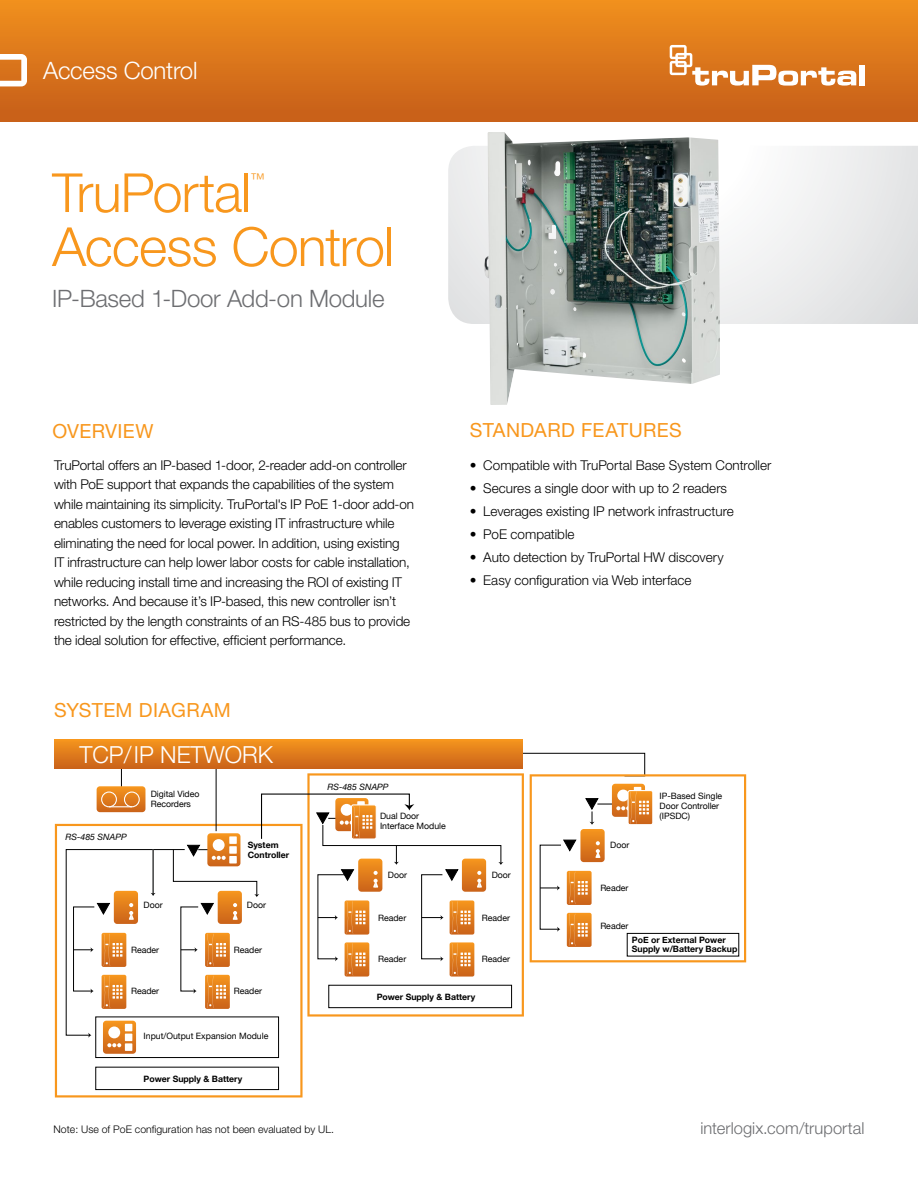
<style>
.page{position:relative;width:918px;height:1188px;background:#fff}
.page>*{position:absolute;margin:0;border:0;box-sizing:border-box;transform-origin:0 0}
.t1{font:300 54px "Helvetica Neue LT Pro";letter-spacing:-.02em;color:#f8971d}
.t2{font:300 24px "Helvetica Neue LT Pro";letter-spacing:-.015em;color:#6d6e71}
.t3{font:300 24px "Helvetica Neue LT Pro";letter-spacing:-.01em;color:#fff}
.t4{font:300 23.4px "Helvetica Neue";color:#fff}
.t5{font:19.5px "Helvetica Neue LT Pro";letter-spacing:.02em;color:#f8971d}
.t6{font:300 16.5px "Helvetica Neue LT Std";color:#6d6e71}
.t7{font:300 14.85px "Helvetica Neue LT Pro";color:#f8971d}
.t8{font:300 13.5px/19.5px "Helvetica Neue LT Pro";letter-spacing:-.01em;color:#000}
.t9{font:300 10.5px "Helvetica Neue LT Pro";color:#000}
.t10{font:8.7px/9.9px "Helvetica Neue";color:#000}
.t11{font:700 8.7px/9.9px "Helvetica Neue";color:#000}
.t12{font:italic 8.7px "Helvetica Neue";color:#000}
</style>
<div class="page">
<div style="left:0;top:0;width:918px;height:122px;background:linear-gradient(to bottom,#f1901d,#c65e19)"></div>
<svg style="left:0;top:54px;width:27px;height:32px"></svg>
<svg style="left:448px;top:146px;width:470px;height:178px"></svg>
<svg style="left:670px;top:45px;width:186px;height:41px"></svg>
<div style="left:859px;top:65px;width:6px;height:20px;background:#fff"></div>
<svg style="left:55px;top:824px;width:248px;height:274px"></svg>
<div style="left:96px;top:1017px;width:183px;height:41px;background:#fff"></div>
<div style="left:95px;top:1017px;width:184px;height:41px;border:1px solid #000"></div>
<div style="left:96px;top:1067px;width:183px;height:23px;background:#fff"></div>
<div style="left:95px;top:1067px;width:184px;height:23px;border:1px solid #000"></div>
<div style="left:54px;top:739px;width:468px;height:29px;background:linear-gradient(to right,#ea881c,#eb8a1d)"></div>
<svg style="left:66px;top:753px;width:680px;height:301px"></svg>
<img style="left:484px;top:132px;width:236px;height:273px">
<h2 class="t3" style="left:43px;top:56px;width:156px">Access Control</h2>
<h1 class="t1" style="left:52px;top:160px;width:201px">TruPortal</h1>
<p class="t7" style="left:250px;top:170px;width:16px">™</p>
<h1 class="t1" style="left:52px;top:214px;width:343px">Access Control</h1>
<h2 class="t2" style="left:52px;top:283px;width:334px">IP-Based 1-Door Add-on Module</h2>
<h3 class="t5" style="left:52px;top:419px;width:103px">OVERVIEW</h3>
<h3 class="t5" style="left:470px;top:418px;width:213px">STANDARD FEATURES</h3>
<p class="t8" style="left:470px;top:455px;width:303px">• Compatible with TruPortal Base System Controller</p>
<p class="t8" style="left:470px;top:478px;width:259px">• Secures a single door with up to 2 readers</p>
<p class="t8" style="left:470px;top:501px;width:266px">• Leverages existing IP network infrastructure</p>
<p class="t8" style="left:470px;top:524px;width:106px">• PoE compatible</p>
<p class="t8" style="left:470px;top:547px;width:255px">• Auto detection by TruPortal HW discovery</p>
<p class="t8" style="left:470px;top:570px;width:223px">• Easy configuration via Web interface</p>
<p class="t8" style="left:54px;top:455px;width:362px">TruPortal offers an IP-based 1-door, 2-reader add-on controller with PoE support that expands the capabilities of the system while maintaining its simplicity. TruPortal's IP PoE 1-door add-on enables customers to leverage existing IT infrastructure while eliminating the need for local power. In addition, using existing<br>IT infrastructure can help lower labor costs for cable installation, while reducing install time and increasing the ROI of existing IT networks. And because it’s IP-based, this new controller isn’t restricted by the length constraints of an RS-485 bus to provide the ideal solution for effective, efficient performance.</p>
<h3 class="t5" style="left:54px;top:698px;width:178px">SYSTEM DIAGRAM</h3>
<h3 class="t4" style="left:79px;top:736px;width:195px">TCP/IP NETWORK</h3>
<p class="t12" style="left:66px;top:831px;width:63px">RS-485 SNAPP</p>
<p class="t10" style="left:151px;top:790px;width:50px">Digital Video<br>Recorders</p>
<p class="t10" style="left:144px;top:900px;width:21px">Door</p>
<p class="t10" style="left:131px;top:945px;width:30px">Reader</p>
<p class="t10" style="left:131px;top:986px;width:30px">Reader</p>
<p class="t11" style="left:248px;top:840px;width:43px">System<br>Controller</p>
<p class="t10" style="left:247px;top:900px;width:21px">Door</p>
<p class="t10" style="left:234px;top:945px;width:30px">Reader</p>
<p class="t10" style="left:234px;top:986px;width:30px">Reader</p>
<p class="t10" style="left:144px;top:1032px;width:126px">Input/Output Expansion Module</p>
<p class="t11" style="left:144px;top:1074px;width:100px">Power Supply &amp; Battery</p>
<p class="t12" style="left:327px;top:780px;width:63px">RS-485 SNAPP</p>
<p class="t10" style="left:380px;top:812px;width:67px">Dual Door<br>Interface Module</p>
<p class="t10" style="left:388px;top:870px;width:21px">Door</p>
<p class="t10" style="left:378px;top:913px;width:30px">Reader</p>
<p class="t10" style="left:378px;top:954px;width:30px">Reader</p>
<p class="t10" style="left:492px;top:870px;width:21px">Door</p>
<p class="t10" style="left:482px;top:913px;width:30px">Reader</p>
<p class="t10" style="left:482px;top:954px;width:30px">Reader</p>
<p class="t11" style="left:377px;top:992px;width:100px">Power Supply &amp; Battery</p>
<p class="t9" style="left:54px;top:1123px;width:282px">Note: Use of PoE configuration has not been evaluated by UL.</p>
<p class="t10" style="left:610px;top:841px;width:21px">Door</p>
<p class="t10" style="left:600px;top:884px;width:30px">Reader</p>
<p class="t10" style="left:600px;top:922px;width:30px">Reader</p>
<p class="t10" style="left:660px;top:792px;width:64px">IP-Based Single<br>Door Controller (IPSDC)</p>
<p class="t11" style="left:632px;top:936px;width:107px;line-height:8.7px">PoE or External Power<br>Supply w/Battery Backup</p>
<p class="t6" style="left:700px;top:1118px;width:166px">interlogix.com/truportal</p>
</div>
